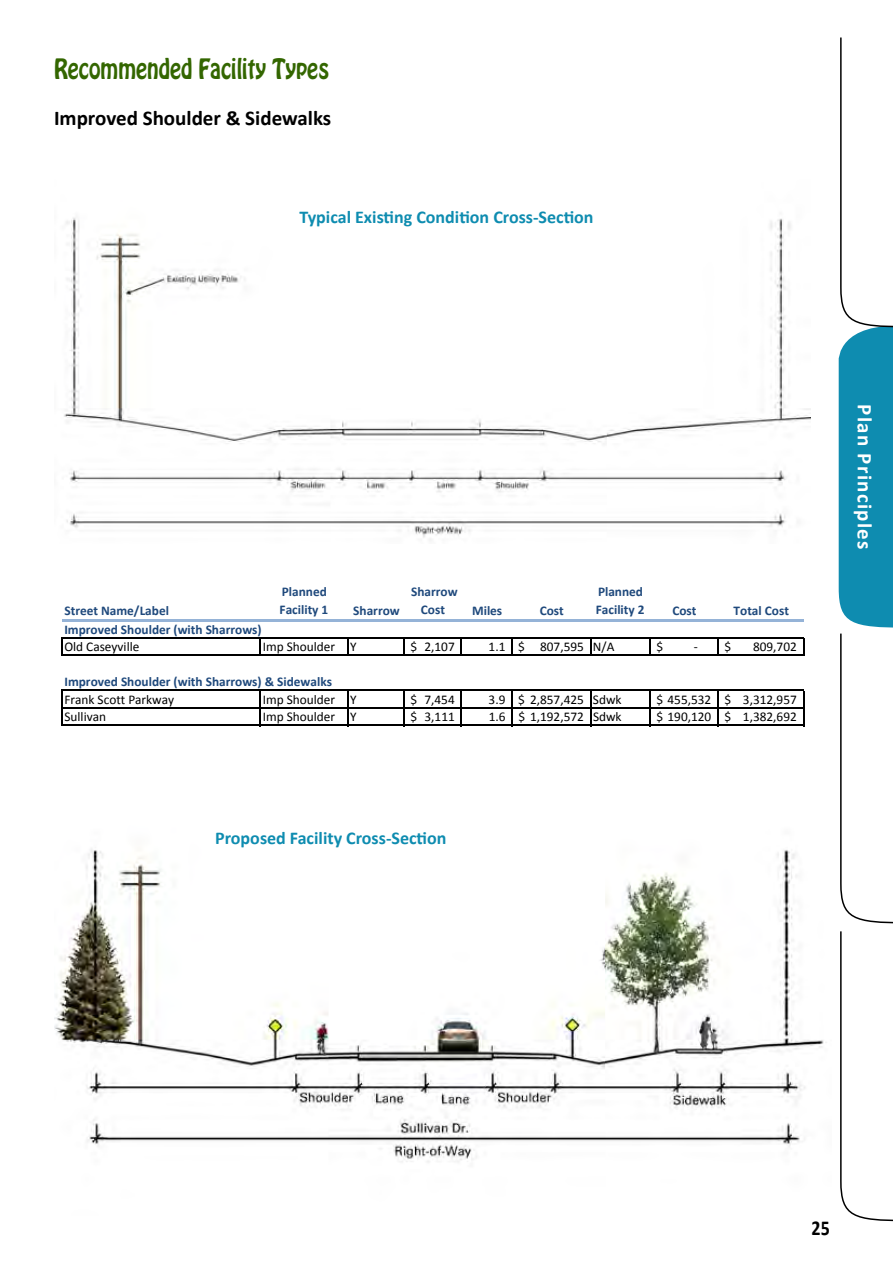
<style>
.page{position:relative;width:893px;height:1263px;background:#fff}
.page>*{position:absolute;margin:0;border:0;box-sizing:border-box;transform-origin:0 0}
.t1{font:24.75px "Hobo Std";color:#360;scale:.85 1}
.t2{font:700 21.3px "Calibri";color:#000;scale:.85 1}
.t3{font:700 21px "Calibri";color:#000}
.Head_3{font:700 21px "Calibri";letter-spacing:.06em;color:#fff}
.t4{font:700 18px "Calibri";color:#0e8cb0}
.t5{font:700 13.35px/17.5px "Calibri";color:#1f497c}
.t6{font:13.35px "Calibri";color:#000}
.s1{font-weight:400;color:#000}
</style>
<div class="page">
<svg style="left:839px;top:37px;width:54px;height:887px"></svg>
<svg style="left:840px;top:931px;width:53px;height:291px"></svg>
<img style="left:64px;top:217px;width:746px;height:324px">
<img style="left:54px;top:848px;width:773px;height:315px">
<svg style="left:62px;top:637px;width:1px;height:19px"></svg>
<svg style="left:260px;top:638px;width:1px;height:17px"></svg>
<svg style="left:347px;top:638px;width:1px;height:17px"></svg>
<svg style="left:403px;top:638px;width:2px;height:17px"></svg>
<svg style="left:461px;top:638px;width:1px;height:17px"></svg>
<svg style="left:511px;top:638px;width:1px;height:17px"></svg>
<svg style="left:590px;top:638px;width:1px;height:17px"></svg>
<svg style="left:649px;top:638px;width:1px;height:17px"></svg>
<svg style="left:717px;top:638px;width:1px;height:17px"></svg>
<svg style="left:803px;top:638px;width:1px;height:17px"></svg>
<hr style="left:62px;top:690px;width:1px;height:36px;background:#000">
<hr style="left:260px;top:691px;width:1px;height:35px;background:#000">
<hr style="left:347px;top:691px;width:1px;height:35px;background:#000">
<hr style="left:403px;top:691px;width:2px;height:35px;background:#000">
<hr style="left:461px;top:691px;width:1px;height:35px;background:#000">
<hr style="left:511px;top:691px;width:1px;height:35px;background:#000">
<hr style="left:590px;top:691px;width:1px;height:35px;background:#000">
<hr style="left:649px;top:691px;width:1px;height:35px;background:#000">
<hr style="left:717px;top:691px;width:1px;height:35px;background:#000">
<hr style="left:803px;top:691px;width:1px;height:35px;background:#000">
<hr style="left:62px;top:619px;width:742px;height:2px;background:#95b3d7">
<hr style="left:63px;top:637px;width:741px;height:1px;background:#000">
<hr style="left:63px;top:655px;width:741px;height:1px;background:#000">
<hr style="left:63px;top:690px;width:741px;height:1px;background:#000">
<hr style="left:63px;top:707px;width:741px;height:1px;background:#000">
<hr style="left:63px;top:725px;width:741px;height:1px;background:#000">
<p class="t1" style="left:54px;top:51px;width:325px">Recommended Facility Types</p>
<p class="t3" style="left:54px;top:105px;width:279px">Improved Shoulder &amp; Sidewalks</p>
<p class="t4" style="left:299px;top:205px;width:296px">Typical Existing Condition Cross-Section</p>
<p class="t5" style="left:64px;top:602px;width:106px">Street Name/Label</p>
<p class="t5" style="left:280px;top:583px;width:50px">Planned<br>Facility 1</p>
<p class="t5" style="left:353px;top:602px;width:48px">Sharrow</p>
<p class="t5" style="left:411px;top:583px;width:48px;text-align:center">Sharrow<br>Cost</p>
<p class="t5" style="left:472px;top:602px;width:32px">Miles</p>
<p class="t5" style="left:540px;top:602px;width:26px">Cost</p>
<p class="t5" style="left:596px;top:583px;width:50px">Planned<br>Facility 2</p>
<p class="t5" style="left:672px;top:602px;width:26px">Cost</p>
<p class="t5" style="left:734px;top:602px;width:57px">Total Cost</p>
<p class="t5" style="left:64px;top:620px;width:199px">Improved Shoulder (with Sharrows)<br><span class="s1">Old Caseyville</span></p>
<p class="t6" style="left:410px;top:638px;width:8px">$</p>
<p class="t6" style="left:489px;top:638px;width:18px">1.1</p>
<p class="t6" style="left:540px;top:638px;width:45px">807,595</p>
<p class="t6" style="left:518px;top:638px;width:8px">$</p>
<p class="t6" style="left:593px;top:638px;width:23px">N/A</p>
<p class="t6" style="left:656px;top:638px;width:8px">$</p>
<p class="t6" style="left:694px;top:638px;width:6px">‐</p>
<p class="t6" style="left:724px;top:638px;width:8px">$</p>
<p class="t6" style="left:753px;top:638px;width:45px">809,702</p>
<p class="t6" style="left:263px;top:638px;width:95px">Imp Shoulder Y</p>
<p class="t6" style="left:424px;top:638px;width:32px">2,107</p>
<p class="t5" style="left:64px;top:673px;width:269px">Improved Shoulder (with Sharrows) &amp; Sidewalks<br><span class="s1">Frank Scott Parkway</span></p>
<p class="t6" style="left:410px;top:691px;width:8px">$</p>
<p class="t6" style="left:489px;top:691px;width:18px">3.9</p>
<p class="t6" style="left:518px;top:691px;width:67px">$ 2,857,425</p>
<p class="t6" style="left:593px;top:691px;width:30px">Sdwk</p>
<p class="t6" style="left:656px;top:691px;width:56px">$ 455,532</p>
<p class="t6" style="left:724px;top:691px;width:74px">$ 3,312,957</p>
<p class="t6" style="left:263px;top:691px;width:95px">Imp Shoulder Y</p>
<p class="t6" style="left:424px;top:691px;width:32px">7,454</p>
<p class="t6" style="left:410px;top:708px;width:8px">$</p>
<p class="t6" style="left:489px;top:708px;width:18px">1.6</p>
<p class="t6" style="left:518px;top:708px;width:67px">$ 1,192,572</p>
<p class="t6" style="left:593px;top:708px;width:30px">Sdwk</p>
<p class="t6" style="left:656px;top:708px;width:56px">$ 190,120</p>
<p class="t6" style="left:724px;top:708px;width:74px">$ 1,382,692</p>
<p class="t6" style="left:64px;top:708px;width:43px">Sullivan</p>
<p class="t6" style="left:263px;top:708px;width:95px">Imp Shoulder Y</p>
<p class="t6" style="left:424px;top:708px;width:32px">3,111</p>
<p class="t4" style="left:215px;top:826px;width:233px">Proposed Facility Cross-Section</p>
<p class="Head_3" style="left:878px;top:404px;width:146px;rotate:90deg">Plan Principles</p>
<h2 class="t2" style="left:812px;top:1214px;width:23px">25</h2>
</div>
